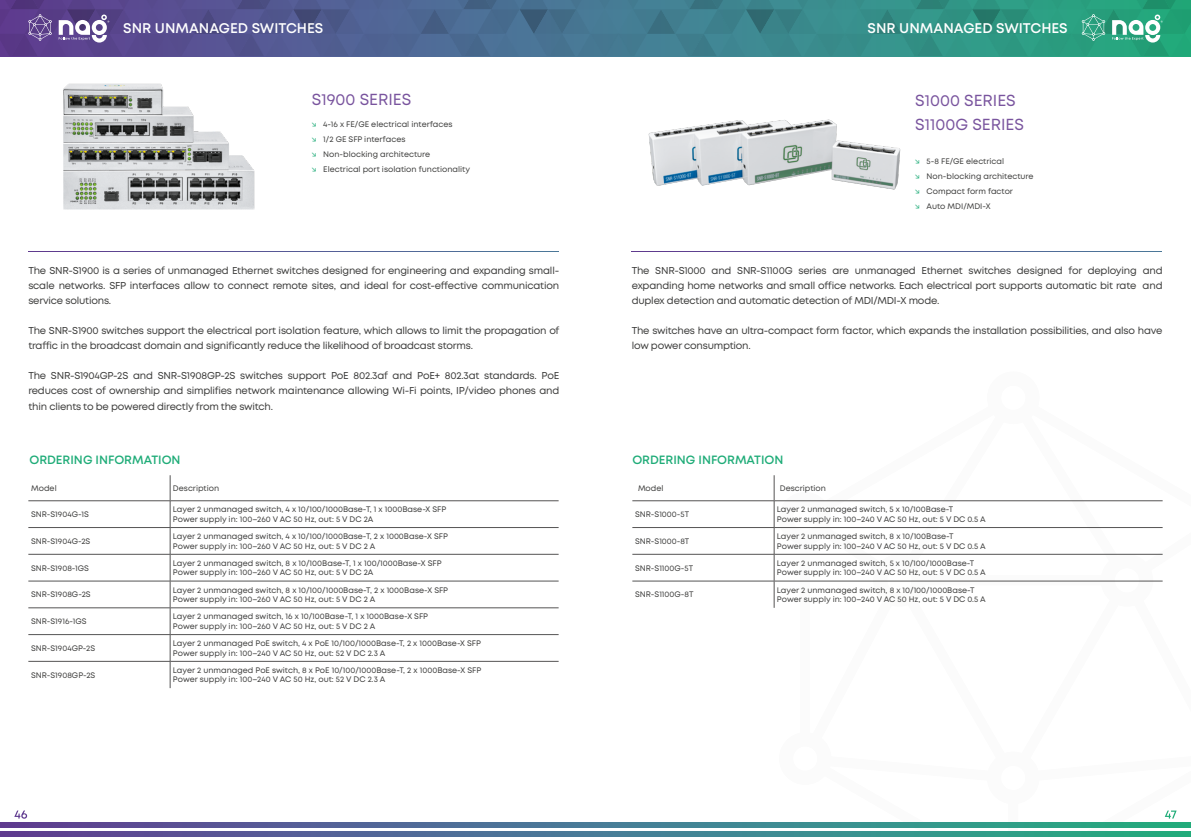
<style>
.page{position:relative;width:1191px;height:837px;background:#fff}
.page>*{position:absolute;margin:0;border:0;box-sizing:border-box;transform-origin:0 0}
.t1{font:16px/24px "Mont";color:#79549e}
.t2{font:600 14px "Mont";color:#fff}
.t3{font:600 12px "Mont";color:#1fac78}
.t4{font:10px/15px "Mont";letter-spacing:-.02em;color:#3c3c3b;text-align:justify}
.t5{font:8px/9.6px "Mont";color:#3c3c3b}
.s1{color:#1fac78}
</style>
<div class="page">
<svg style="left:778px;top:500px;width:413px;height:328px"></svg>
<svg style="left:0;top:831px;width:1191px;height:5px;background:#457890"></svg>
<svg style="left:0;top:822px;width:1191px;height:4px;background:#457890"></svg>
<svg style="left:14px;top:810px;width:13px;height:8px"></svg>
<svg style="left:1164px;top:810px;width:12px;height:8px"></svg>
<svg style="left:0;top:0;width:1191px;height:56px;background:#46768d"></svg>
<img style="left:63px;top:83px;width:192px;height:127px">
<hr style="left:28px;top:527px;width:142px;height:1px;background:#555454">
<hr style="left:170px;top:527px;width:388px;height:1px;background:#555454">
<hr style="left:28px;top:554px;width:142px;height:1px;background:#555454">
<hr style="left:170px;top:554px;width:388px;height:1px;background:#555454">
<hr style="left:28px;top:580px;width:142px;height:1px;background:#555454">
<hr style="left:170px;top:580px;width:388px;height:1px;background:#555454">
<hr style="left:28px;top:607px;width:142px;height:1px;background:#555454">
<hr style="left:170px;top:607px;width:388px;height:1px;background:#555454">
<hr style="left:28px;top:634px;width:142px;height:1px;background:#555454">
<hr style="left:170px;top:634px;width:388px;height:1px;background:#555454">
<hr style="left:28px;top:660px;width:142px;height:1px;background:#555454">
<hr style="left:170px;top:660px;width:388px;height:1px;background:#555454">
<svg style="left:170px;top:475px;width:1px;height:212px"></svg>
<hr style="left:28px;top:500px;width:142px;height:1px;background:#555454">
<hr style="left:170px;top:500px;width:388px;height:1px;background:#555454">
<hr style="left:632px;top:500px;width:142px;height:1px;background:#555454">
<hr style="left:774px;top:500px;width:388px;height:1px;background:#555454">
<hr style="left:632px;top:527px;width:142px;height:1px;background:#555454">
<hr style="left:774px;top:527px;width:388px;height:1px;background:#555454">
<hr style="left:632px;top:554px;width:142px;height:1px;background:#555454">
<hr style="left:774px;top:554px;width:388px;height:1px;background:#555454">
<hr style="left:632px;top:580px;width:142px;height:1px;background:#555454">
<hr style="left:774px;top:580px;width:388px;height:1px;background:#555454">
<svg style="left:774px;top:475px;width:1px;height:132px"></svg>
<img style="left:648px;top:119px;width:253px;height:71px">
<svg style="left:28px;top:251px;width:530px;height:1px"></svg>
<svg style="left:631px;top:251px;width:531px;height:1px"></svg>
<h2 class="t2" style="left:123px;top:19px;width:202px">SNR UNMANAGED SWITCHES</h2>
<h2 class="t2" style="left:867px;top:19px;width:202px">SNR UNMANAGED SWITCHES</h2>
<h1 class="t1" style="left:312px;top:88px;width:101px">S1900 SERIES</h1>
<p class="t5" style="left:312px;top:117px;width:160px;line-height:15px"><span class="s1">↘</span> 4-16 x FE/GE electrical interfaces<br><span class="s1">↘</span> 1/2 GE SFP interfaces<br><span class="s1">↘</span> Non-blocking architecture<br><span class="s1">↘</span> Electrical port isolation functionality</p>
<p class="t4" style="left:28px;top:263px;width:532px">The SNR-S1900 is a series of unmanaged Ethernet switches designed for engineering and expanding small&shy;scale networks. SFP interfaces allow to connect remote sites, and ideal for cost-effective communication service solutions.</p>
<p class="t4" style="left:28px;top:323px;width:532px">The SNR-S1900 switches support the electrical port isolation feature, which allows to limit the propagation of traffic in the broadcast domain and significantly reduce the likelihood of broadcast storms.</p>
<p class="t4" style="left:28px;top:368px;width:532px">The SNR-S1904GP-2S and SNR-S1908GP-2S switches support PoE 802.3af and PoE+ 802.3at standards. PoE reduces cost of ownership and simplifies network maintenance allowing Wi-Fi points, IP/video phones and thin clients to be powered directly from the switch.</p>
<h1 class="t1" style="left:915px;top:88px;width:110px">S1000 SERIES<br>S1100G SERIES</h1>
<p class="t5" style="left:915px;top:154px;width:120px;line-height:15px"><span class="s1">↘</span> 5-8 FE/GE electrical<br><span class="s1">↘</span> Non-blocking architecture <span class="s1">↘</span> Compact form factor<br><span class="s1">↘</span> Auto MDI/MDI-X</p>
<p class="t4" style="left:631px;top:263px;width:532px">The SNR-S1000 and SNR-S1100G series are unmanaged Ethernet switches designed for deploying and expanding home networks and small office networks. Each electrical port supports automatic bit rate and duplex detection and automatic detection of MDI/MDI-X mode.</p>
<p class="t4" style="left:631px;top:323px;width:532px">The switches have an ultra-compact form factor, which expands the installation possibilities, and also have low power consumption.</p>
<h3 class="t3" style="left:29px;top:452px;width:153px">ORDERING INFORMATION</h3>
<h3 class="t3" style="left:632px;top:452px;width:153px">ORDERING INFORMATION</h3>
<p class="t5" style="left:31px;top:483px;width:27px">Model</p>
<p class="t5" style="left:173px;top:483px;width:48px">Description</p>
<p class="t5" style="left:31px;top:509px;width:59px">SNR-S1904G-1S</p>
<p class="t5" style="left:173px;top:504px;width:275px">Layer 2 unmanaged switch, 4 x 10/100/1000Base-T, 1 x 1000Base-X SFP<br>Power supply in: 100–260 V AC 50 Hz, out: 5 V DC 2A</p>
<p class="t5" style="left:31px;top:536px;width:61px">SNR-S1904G-2S</p>
<p class="t5" style="left:173px;top:531px;width:276px">Layer 2 unmanaged switch, 4 x 10/100/1000Base-T, 2 x 1000Base-X SFP<br>Power supply in: 100–260 V AC 50 Hz, out: 5 V DC 2 A</p>
<p class="t5" style="left:31px;top:563px;width:59px">SNR-S1908-1GS</p>
<p class="t5" style="left:173px;top:558px;width:270px">Layer 2 unmanaged switch, 8 x 10/100Base-T, 1 x 100/1000Base-X SFP<br>Power supply in: 100–260 V AC 50 Hz, out: 5 V DC 2A</p>
<p class="t5" style="left:31px;top:589px;width:61px">SNR-S1908G-2S</p>
<p class="t5" style="left:173px;top:584px;width:277px">Layer 2 unmanaged switch, 8 x 10/100/1000Base-T, 2 x 1000Base-X SFP<br>Power supply in: 100–260 V AC 50 Hz, out: 5 V DC 2 A</p>
<p class="t5" style="left:31px;top:616px;width:57px">SNR-S1916-1GS</p>
<p class="t5" style="left:173px;top:611px;width:257px">Layer 2 unmanaged switch, 16 x 10/100Base-T, 1 x 1000Base-X SFP<br>Power supply in: 100–260 V AC 50 Hz, out: 5 V DC 2 A</p>
<p class="t5" style="left:31px;top:643px;width:65px">SNR-S1904GP-2S</p>
<p class="t5" style="left:173px;top:638px;width:309px">Layer 2 unmanaged PoE switch, 4 x PoE 10/100/1000Base-T, 2 x 1000Base-X SFP<br>Power supply in: 100–240 V AC 50 Hz, out: 52 V DC 2.3 A</p>
<p class="t5" style="left:31px;top:669px;width:66px">SNR-S1908GP-2S</p>
<p class="t5" style="left:173px;top:665px;width:310px">Layer 2 unmanaged PoE switch, 8 x PoE 10/100/1000Base-T, 2 x 1000Base-X SFP<br>Power supply in: 100–240 V AC 50 Hz, out: 52 V DC 2.3 A</p>
<p class="t5" style="left:638px;top:483px;width:27px">Model</p>
<p class="t5" style="left:780px;top:483px;width:48px">Description</p>
<p class="t5" style="left:635px;top:509px;width:55px">SNR-S1000-5T</p>
<p class="t5" style="left:777px;top:504px;width:210px">Layer 2 unmanaged switch, 5 x 10/100Base-T<br>Power supply in: 100–240 V AC 50 Hz, out: 5 V DC 0.5 A</p>
<p class="t5" style="left:635px;top:536px;width:56px">SNR-S1000-8T</p>
<p class="t5" style="left:777px;top:531px;width:210px">Layer 2 unmanaged switch, 8 x 10/100Base-T<br>Power supply in: 100–240 V AC 50 Hz, out: 5 V DC 0.5 A</p>
<p class="t5" style="left:635px;top:563px;width:60px">SNR-S1100G-5T</p>
<p class="t5" style="left:777px;top:558px;width:210px">Layer 2 unmanaged switch, 5 x 10/100/1000Base-T<br>Power supply in: 100–240 V AC 50 Hz, out: 5 V DC 0.5 A</p>
<p class="t5" style="left:635px;top:589px;width:60px">SNR-S1100G-8T</p>
<p class="t5" style="left:777px;top:584px;width:210px">Layer 2 unmanaged switch, 8 x 10/100/1000Base-T<br>Power supply in: 100–240 V AC 50 Hz, out: 5 V DC 0.5 A</p>
</div>
